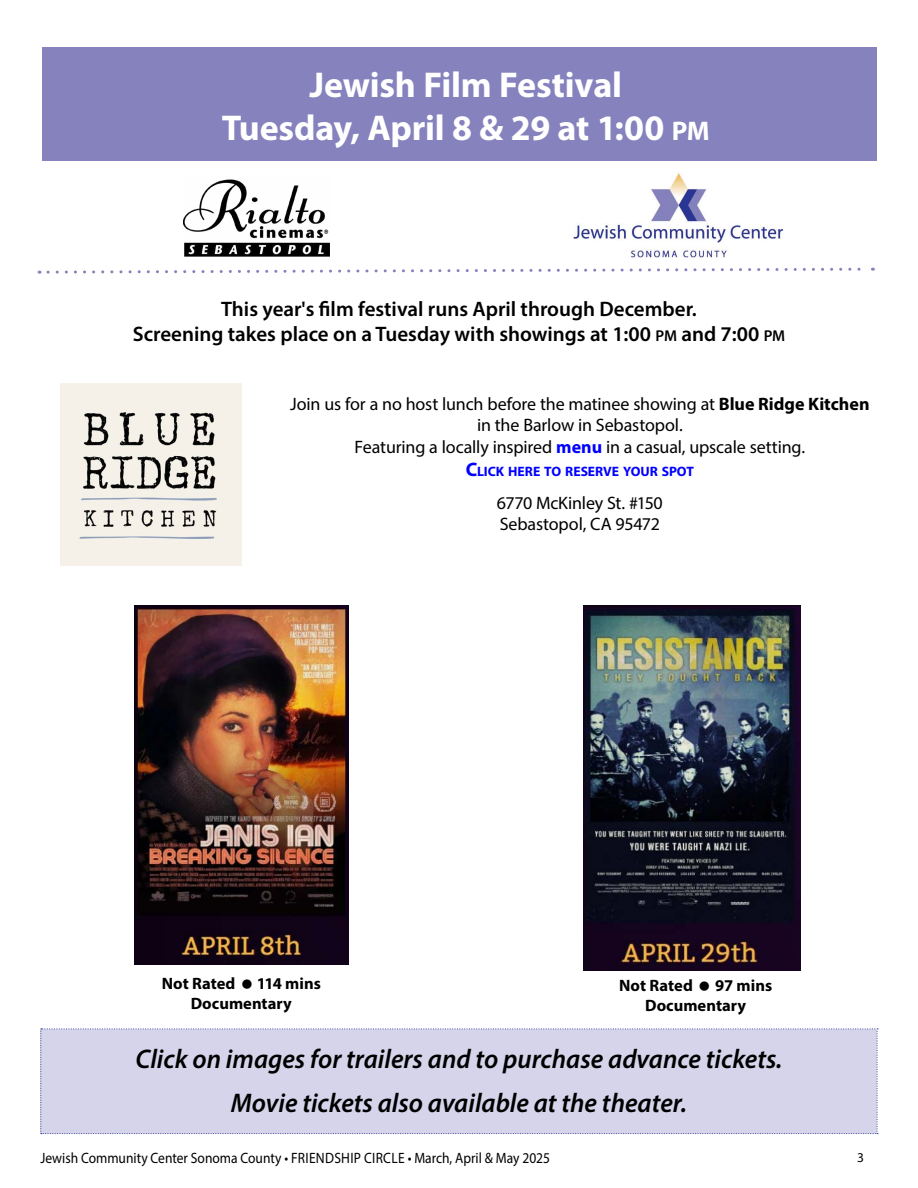
<style>
.page{position:relative;width:918px;height:1188px;background:#fff}
.page>*{position:absolute;margin:0;border:0;box-sizing:border-box;transform-origin:0 0}
.t1{font:700 36px/43.2px "Myriad Pro";letter-spacing:-.005em;color:#fff;text-align:center}
.t2{font:italic 600 27px/43.2px "Myriad Pro";color:#000;text-align:center}
.t3{font:600 21px/25.2px "Myriad Pro";color:#000;text-align:center}
.t4{font:18px/21.6px "Myriad Pro";letter-spacing:-.01em;color:#000;text-align:center}
.t5{font:700 16.5px/19.8px "Myriad Pro";color:#000}
.t6{font:15px "Myriad Pro";color:#000;scale:.9 1}
.t7{font:700 13.65px "Myriad Pro";letter-spacing:-.005em;color:#00f}
.t8{font:13.5px "Myriad Pro";color:#000}
.s1{font-size:27px}
.s2{font-size:15.75px}
.s3{font-weight:700}
.s4{font-weight:700;color:#00f}
.s5{font-size:19.5px}
</style>
<div class="page">
<div style="left:40px;top:1029px;width:838px;height:105px;background:#d5d4eb"></div>
<img style="left:583px;top:606px;width:217px;height:365px">
<img style="left:134px;top:606px;width:214px;height:358px">
<div style="left:42px;top:47px;width:834px;height:114px;background:#8582be"></div>
<img style="left:573px;top:173px;width:211px;height:85px">
<img style="left:184px;top:179px;width:145px;height:78px">
<svg style="left:39px;top:267px;width:834px;height:7px"></svg>
<img style="left:60px;top:384px;width:181px;height:182px">
<h1 class="t1" style="left:222px;top:62px;width:489px">Jewish Film Festival<br>Tuesday, April 8 &amp; 29 at 1:00 <span class="s1">PM</span></h1>
<p class="t3" style="left:133px;top:296px;width:654px">This year's film festival runs April through December.<br>Screening takes place on a Tuesday with showings at 1:00 <span class="s2">PM</span> and 7:00 <span class="s2">PM</span></p>
<p class="t4" style="left:290px;top:392px;width:581px">Join us for a no host lunch before the matinee showing at <span class="s3">Blue Ridge Kitchen </span>in the Barlow in Sebastopol.<br>Featuring a locally inspired <span class="s4">menu</span> in a casual, upscale setting.</p>
<p class="t7" style="left:466px;top:463px;width:229px"><span class="s5">C</span>LICK HERE TO RESERVE YOUR SPOT</p>
<p class="t4" style="left:497px;top:491px;width:167px;text-align:left">6770 McKinley St. #150<br>Sebastopol, CA 95472</p>
<p class="t5" style="left:162px;top:973px;width:75px">Not Rated</p>
<p class="t5" style="left:191px;top:973px;width:132px;text-indent:66px">114 mins<br>Documentary</p>
<p class="t5" style="left:619px;top:975px;width:75px">Not Rated</p>
<p class="t5" style="left:645px;top:975px;width:129px;text-indent:70px">97 mins<br>Documentary</p>
<h2 class="t2" style="left:136px;top:1037px;width:648px">Click on images for trailers and to purchase advance tickets.<br>Movie tickets also available at the theater.</h2>
<p class="t6" style="left:40px;top:1149px;width:568px">Jewish Community Center Sonoma County • FRIENDSHIP CIRCLE • March, April &amp; May 2025</p>
<p class="t8" style="left:857px;top:1149px;width:8px">3</p>
</div>
